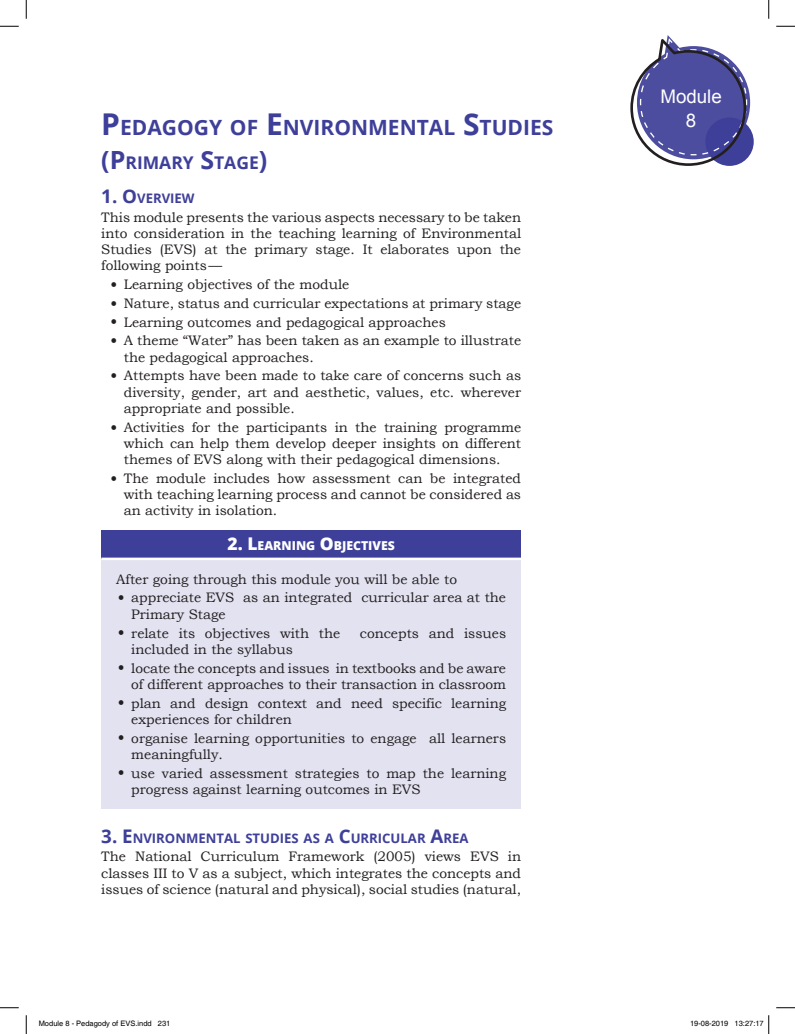
<style>
.page{position:relative;width:795px;height:1034px;background:#fff}
.page>*{position:absolute;margin:0;border:0;box-sizing:border-box;transform-origin:0 0}
.t1{font:700 21px "Open Sans";color:#3e3f99}
.t2{font:18.75px/23.8px "Arial";color:#fff;text-align:center}
.t3{font:700 17.5px "Open Sans";color:#3e3f99}
.t4{font:13.75px/16.2px "Bookman Old Style";color:#231f20;text-align:justify}
.t5{font:700 13.12px "Open Sans";color:#3e3f99}
.t6{font:800 12.25px "Open Sans";color:#fff}
.t7{font:7.5px "Helvetica";color:#000}
.s1{font-size:30px}
.s2{font-size:25px}
.s3{font-size:18.75px}
.s4{font-size:16.25px}
.s5{font-size:17.5px}
</style>
<div class="page">
<svg style="left:705px;top:117px;width:49px;height:49px"></svg>
<svg style="left:630px;top:35px;width:120px;height:131px"></svg>
<div style="left:101px;top:530px;width:420px;height:29px;background:#3e3f99"></div>
<div style="left:101px;top:559px;width:420px;height:249px;background:#e3e2f1"></div>
<hr style="left:101px;top:557px;width:420px;height:3px;background:#fff">
<svg style="left:0;top:25px;width:19px;height:2px"></svg>
<svg style="left:776px;top:25px;width:19px;height:2px"></svg>
<svg style="left:0;top:1007px;width:19px;height:1px"></svg>
<svg style="left:776px;top:1007px;width:19px;height:1px"></svg>
<svg style="left:25px;top:0;width:2px;height:19px"></svg>
<svg style="left:25px;top:1015px;width:2px;height:18px"></svg>
<svg style="left:768px;top:0;width:2px;height:19px"></svg>
<svg style="left:768px;top:1015px;width:2px;height:18px"></svg>
<h1 class="t1" style="left:101px;top:112px;width:452px"><span class="s1">P</span>EDAGOGY OF <span class="s1">E</span> NVIRONMENTAL <span class="s1">S</span>TUDIES</h1>
<p class="t3" style="left:101px;top:150px;width:167px"><span class="s2">(P</span>RIMARY <span class="s2">S</span>TAGE<span class="s2">)</span></p>
<p class="t5" style="left:101px;top:189px;width:95px"><span class="s3">1. O</span>VERVIEW</p>
<p class="t4" style="left:101px;top:209px;width:421px">This module presents the various aspects necessary to be taken into consideration in the teaching learning of Environmental Studies (EVS) at the primary stage. It elaborates upon the following points—</p>
<p class="t4" style="left:110px;top:276px;width:241px"><span class="s4">•</span> Learning objectives of the module</p>
<p class="t4" style="left:110px;top:295px;width:413px"><span class="s4">•</span> Nature, status and curricular expectations at primary stage</p>
<p class="t4" style="left:110px;top:314px;width:337px"><span class="s4">•</span> Learning outcomes and pedagogical approaches</p>
<p class="t4" style="left:124px;top:332px;width:399px;text-indent:-14px"><span class="s4">•</span> A theme “Water” has been taken as an example to illustrate the pedagogical approaches.</p>
<p class="t4" style="left:124px;top:367px;width:399px;text-indent:-14px"><span class="s4">•</span> Attempts have been made to take care of concerns such as diversity, gender, art and aesthetic, values, etc. wherever appropriate and possible.</p>
<p class="t4" style="left:124px;top:419px;width:399px;text-indent:-14px"><span class="s4">•</span> Activities for the participants in the training programme which can help them develop deeper insights on different themes of EVS along with their pedagogical dimensions.</p>
<p class="t4" style="left:124px;top:470px;width:399px;text-indent:-14px"><span class="s4">•</span> The module includes how assessment can be integrated with teaching learning process and cannot be considered as an activity in isolation.</p>
<p class="t6" style="left:228px;top:536px;width:169px"><span class="s5">2. L</span>EARNING <span class="s5">O</span>BJECTIVES</p>
<p class="t4" style="left:116px;top:571px;width:342px">After going through this module you will be able to</p>
<p class="t4" style="left:131px;top:589px;width:376px;text-indent:-14px"><span class="s4">•</span> appreciate EVS as an integrated curricular area at the<br>Primary Stage</p>
<p class="t4" style="left:118px;top:624px;width:224px"><span class="s4">•</span> relate its objectives with the</p>
<p class="t4" style="left:360px;top:624px;width:148px">concepts and issues</p>
<p class="t4" style="left:131px;top:641px;width:163px">included in the syllabus</p>
<p class="t4" style="left:118px;top:659px;width:390px;text-align:right"><span class="s4">•</span> locate the concepts and issues in textbooks and be aware of different approaches to their transaction in classroom</p>
<p class="t4" style="left:131px;top:694px;width:376px;text-indent:-14px"><span class="s4">•</span> plan and design context and need specific learning experiences for children</p>
<p class="t4" style="left:131px;top:729px;width:376px;text-indent:-14px"><span class="s4">•</span> organise learning opportunities to engage all learners meaningfully.</p>
<p class="t4" style="left:131px;top:764px;width:376px;text-indent:-14px"><span class="s4">•</span> use varied assessment strategies to map the learning progress against learning outcomes in EVS</p>
<p class="t5" style="left:101px;top:828px;width:369px"><span class="s3">3. E</span> NVIRONMENTAL STUDIES AS A <span class="s3">C</span>URRICULAR <span class="s3">A</span>REA</p>
<p class="t4" style="left:101px;top:848px;width:421px">The National Curriculum Framework (2005) views EVS in classes III to V as a subject, which integrates the concepts and issues of science (natural and physical), social studies (natural,</p>
<h2 class="t2" style="left:660px;top:85px;width:63px">Module<br>8</h2>
<p class="t7" style="left:39px;top:1019px;width:133px">Module 8 - Pedagody of EVS.indd 231</p>
<p class="t7" style="left:690px;top:1019px;width:75px">19-08-2019 13:27:17</p>
</div>
